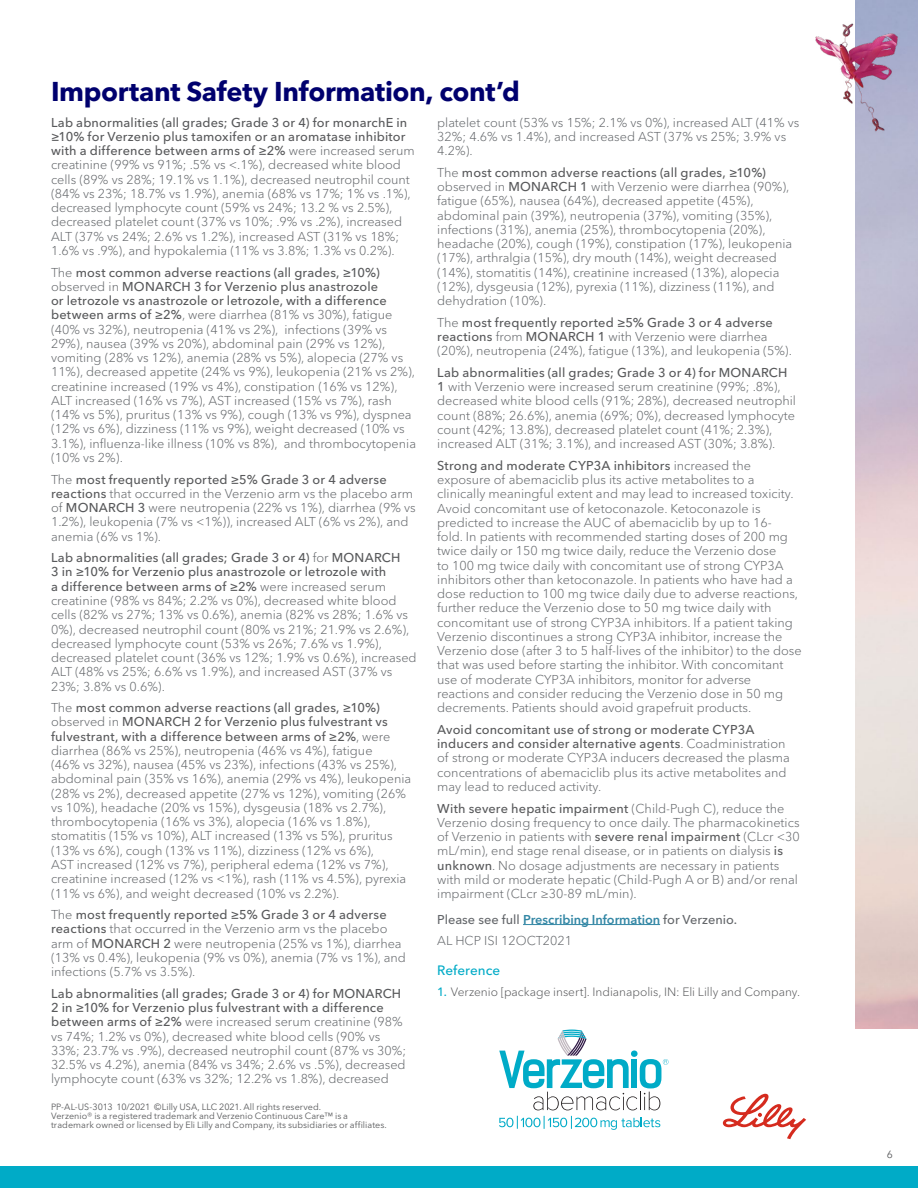
<style>
.page{position:relative;width:918px;height:1188px;background:#fff}
.page>*{position:absolute;margin:0;border:0;box-sizing:border-box;transform-origin:0 0}
.t1{font:700 27px "Avenir Next LT Pro";letter-spacing:-.01em;color:#00006e}
.t2{font:500 13.5px "Avenir Next LT Pro";color:#00abc7}
.t3{font:300 12.75px/14.2px "Avenir Next LT Pro";color:#63666a}
.t4{font:500 12.75px/21.8px "Avenir Next LT Pro";color:#63666a}
.t5{font:300 12px "Avenir Next LT Pro";color:#58595b}
.t6{font:10.5px "Avenir Next LT Pro";color:#58595b}
.t7{font:9px/9px "Avenir Next LT Pro";letter-spacing:.005em;color:#58595b}
.s1{font-weight:500;color:#58595b}
.s2{font-weight:300}
.s3{font-weight:600;color:#3387a5}
.s4{font-weight:500;color:#00abc7}
</style>
<div class="page">
<hr style="left:523px;top:924px;width:137px;height:1px;background:#3387a5">
<svg style="left:723px;top:1094px;width:83px;height:45px"></svg>
<div style="left:0;top:1167px;width:918px;height:21px;background:#00abc7"></div>
<img style="left:815px;top:0;width:89px;height:138px">
<svg style="left:499px;top:1116px;width:161px;height:14px"></svg>
<svg style="left:499px;top:1030px;width:170px;height:80px"></svg>
<h1 class="t1" style="left:51px;top:75px;width:470px">Important Safety Information, cont’d</h1>
<p class="t3" style="left:51px;top:115px;width:365px"><span class="s1">Lab abnormalities (all grades; Grade 3 or 4) for monarchE in ≥10% for Verzenio plus tamoxifen or an aromatase inhibitor with a difference between arms of ≥2%</span> were increased serum creatinine (99% vs 91%; .5% vs &lt;.1%), decreased white blood cells (89% vs 28%; 19.1% vs 1.1%), decreased neutrophil count (84% vs 23%; 18.7% vs 1.9%), anemia (68% vs 17%; 1% vs .1%), decreased lymphocyte count (59% vs 24%; 13.2 % vs 2.5%), decreased platelet count (37% vs 10%; .9% vs .2%), increased ALT (37% vs 24%; 2.6% vs 1.2%), increased AST (31% vs 18%; 1.6% vs .9%), and hypokalemia (11% vs 3.8%; 1.3% vs 0.2%).</p>
<p class="t3" style="left:51px;top:265px;width:367px">The <span class="s1">most common adverse reactions (all grades, ≥10%) </span>observed in <span class="s1">MONARCH 3 for Verzenio plus anastrozole<br>or letrozole vs anastrozole or letrozole, with a difference between arms of ≥2%</span>, were diarrhea (81% vs 30%), fatigue (40% vs 32%), neutropenia (41% vs 2%), infections (39% vs 29%), nausea (39% vs 20%), abdominal pain (29% vs 12%), vomiting (28% vs 12%), anemia (28% vs 5%), alopecia (27% vs 11%), decreased appetite (24% vs 9%), leukopenia (21% vs 2%), creatinine increased (19% vs 4%), constipation (16% vs 12%), ALT increased (16% vs 7%), AST increased (15% vs 7%), rash (14% vs 5%), pruritus (13% vs 9%), cough (13% vs 9%), dyspnea (12% vs 6%), dizziness (11% vs 9%), weight decreased (10% vs 3.1%), influenza-like illness (10% vs 8%), and thrombocytopenia (10% vs 2%).</p>
<p class="t3" style="left:51px;top:472px;width:366px">The <span class="s1">most frequently reported ≥5% Grade 3 or 4 adverse reactions</span> that occurred in the Verzenio arm vs the placebo arm of <span class="s1">MONARCH 3</span> were neutropenia (22% vs 1%), diarrhea (9% vs 1.2%), leukopenia (7% vs &lt;1%)), increased ALT (6% vs 2%), and anemia (6% vs 1%).</p>
<p class="t3" style="left:51px;top:551px;width:367px"><span class="s1">Lab abnormalities (all grades; Grade 3 or 4)</span> for <span class="s1">MONARCH<br>3 in ≥10% for Verzenio plus anastrozole or letrozole with<br>a difference between arms of ≥2%</span> were increased serum creatinine (98% vs 84%; 2.2% vs 0%), decreased white blood cells (82% vs 27%; 13% vs 0.6%), anemia (82% vs 28%; 1.6% vs 0%), decreased neutrophil count (80% vs 21%; 21.9% vs 2.6%), decreased lymphocyte count (53% vs 26%; 7.6% vs 1.9%), decreased platelet count (36% vs 12%; 1.9% vs 0.6%), increased ALT (48% vs 25%; 6.6% vs 1.9%), and increased AST (37% vs 23%; 3.8% vs 0.6%).</p>
<p class="t3" style="left:51px;top:701px;width:362px">The <span class="s1">most common adverse reactions (all grades, ≥10%) </span>observed in <span class="s1">MONARCH 2 for Verzenio plus fulvestrant vs fulvestrant, with a difference between arms of ≥2%</span>, were diarrhea (86% vs 25%), neutropenia (46% vs 4%), fatigue<br>(46% vs 32%), nausea (45% vs 23%), infections (43% vs 25%), abdominal pain (35% vs 16%), anemia (29% vs 4%), leukopenia (28% vs 2%), decreased appetite (27% vs 12%), vomiting (26% vs 10%), headache (20% vs 15%), dysgeusia (18% vs 2.7%), thrombocytopenia (16% vs 3%), alopecia (16% vs 1.8%), stomatitis (15% vs 10%), ALT increased (13% vs 5%), pruritus (13% vs 6%), cough (13% vs 11%), dizziness (12% vs 6%),<br>AST increased (12% vs 7%), peripheral edema (12% vs 7%), creatinine increased (12% vs &lt;1%), rash (11% vs 4.5%), pyrexia (11% vs 6%), and weight decreased (10% vs 2.2%).</p>
<p class="t3" style="left:51px;top:908px;width:357px">The <span class="s1">most frequently reported ≥5% Grade 3 or 4 adverse reactions</span> that occurred in the Verzenio arm vs the placebo arm of <span class="s1">MONARCH 2</span> were neutropenia (25% vs 1%), diarrhea (13% vs 0.4%), leukopenia (9% vs 0%), anemia (7% vs 1%), and infections (5.7% vs 3.5%).</p>
<p class="t3" style="left:51px;top:986px;width:357px"><span class="s1">Lab abnormalities (all grades; Grade 3 or 4) for MONARCH 2 in ≥10% for Verzenio plus fulvestrant with a difference between arms of ≥2%</span> were increased serum creatinine (98% vs 74%; 1.2% vs 0%), decreased white blood cells (90% vs 33%; 23.7% vs .9%), decreased neutrophil count (87% vs 30%; 32.5% vs 4.2%), anemia (84% vs 34%; 2.6% vs .5%), decreased lymphocyte count (63% vs 32%; 12.2% vs 1.8%), decreased</p>
<p class="t7" style="left:51px;top:1102px;width:337px">PP-AL-US-3013 10/2021 ©Lilly USA, LLC 2021. All rights reserved.<br>Verzenio<span class="s2">®</span> is a registered trademark and Verzenio Continuous Care™ is a trademark owned or licensed by Eli Lilly and Company, its subsidiaries or affiliates.</p>
<p class="t3" style="left:437px;top:115px;width:364px">platelet count (53% vs 15%; 2.1% vs 0%), increased ALT (41% vs<br>32%; 4.6% vs 1.4%), and increased AST (37% vs 25%; 3.9% vs<br>4.2%).</p>
<p class="t3" style="left:437px;top:165px;width:356px">The <span class="s1">most common adverse reactions (all grades, ≥10%) </span>observed in <span class="s1">MONARCH 1</span> with Verzenio were diarrhea (90%), fatigue (65%), nausea (64%), decreased appetite (45%), abdominal pain (39%), neutropenia (37%), vomiting (35%), infections (31%), anemia (25%), thrombocytopenia (20%), headache (20%), cough (19%), constipation (17%), leukopenia (17%), arthralgia (15%), dry mouth (14%), weight decreased (14%), stomatitis (14%), creatinine increased (13%), alopecia (12%), dysgeusia (12%), pyrexia (11%), dizziness (11%), and dehydration (10%).</p>
<p class="t3" style="left:437px;top:315px;width:356px">The <span class="s1">most frequently reported ≥5% Grade 3 or 4 adverse reactions</span> from <span class="s1">MONARCH 1</span> with Verzenio were diarrhea (20%), neutropenia (24%), fatigue (13%), and leukopenia (5%).</p>
<p class="t3" style="left:437px;top:365px;width:360px"><span class="s1">Lab abnormalities (all grades; Grade 3 or 4) for MONARCH 1</span> with Verzenio were increased serum creatinine (99%; .8%), decreased white blood cells (91%; 28%), decreased neutrophil count (88%; 26.6%), anemia (69%; 0%), decreased lymphocyte count (42%; 13.8%), decreased platelet count (41%; 2.3%), increased ALT (31%; 3.1%), and increased AST (30%; 3.8%).</p>
<p class="t3" style="left:437px;top:458px;width:366px"><span class="s1">Strong and moderate CYP3A inhibitors</span> increased the exposure of abemaciclib plus its active metabolites to a clinically meaningful extent and may lead to increased toxicity.<br>Avoid concomitant use of ketoconazole. Ketoconazole is predicted to increase the AUC of abemaciclib by up to 16-<br>fold. In patients with recommended starting doses of 200 mg twice daily or 150 mg twice daily, reduce the Verzenio dose<br>to 100 mg twice daily with concomitant use of strong CYP3A inhibitors other than ketoconazole. In patients who have had a dose reduction to 100 mg twice daily due to adverse reactions, further reduce the Verzenio dose to 50 mg twice daily with concomitant use of strong CYP3A inhibitors. If a patient taking Verzenio discontinues a strong CYP3A inhibitor, increase the Verzenio dose (after 3 to 5 half-lives of the inhibitor) to the dose that was used before starting the inhibitor. With concomitant use of moderate CYP3A inhibitors, monitor for adverse reactions and consider reducing the Verzenio dose in 50 mg decrements. Patients should avoid grapefruit products.</p>
<p class="t3" style="left:437px;top:722px;width:354px"><span class="s1">Avoid concomitant use of strong or moderate CYP3A inducers and consider alternative agents</span>. Coadministration of strong or moderate CYP3A inducers decreased the plasma concentrations of abemaciclib plus its active metabolites and may lead to reduced activity.</p>
<p class="t3" style="left:437px;top:801px;width:364px"><span class="s1">With severe hepatic impairment</span> (Child-Pugh C), reduce the Verzenio dosing frequency to once daily. The pharmacokinetics of Verzenio in patients with <span class="s1">severe renal impairment</span> (CLcr &lt;30 mL/min), end stage renal disease, or in patients on dialysis <span class="s1">is unknown</span>. No dosage adjustments are necessary in patients with mild or moderate hepatic (Child-Pugh A or B) and/or renal impairment (CLcr ≥30-89 mL/min).</p>
<p class="t4" style="left:437px;top:908px;width:301px">Please see full <span class="s3">Prescribing Information</span> for Verzenio.<br><span class="s2">AL HCP ISI 12OCT2021</span></p>
<p class="t2" style="left:437px;top:962px;width:64px">Reference</p>
<p class="t5" style="left:437px;top:985px;width:364px"><span class="s4">1.</span> Verzenio [package insert]. Indianapolis, IN: Eli Lilly and Company.</p>
<p class="t6" style="left:887px;top:1148px;width:8px">6</p>
</div>
